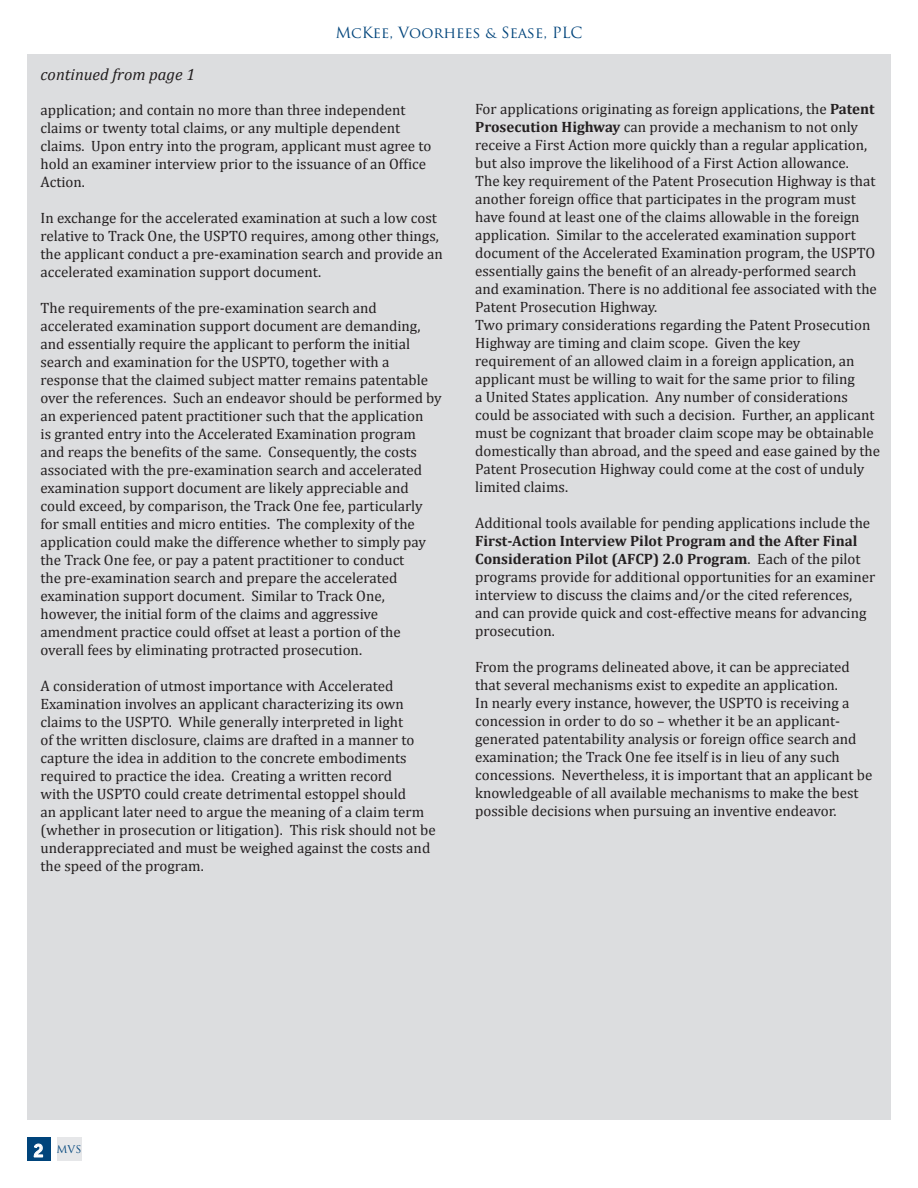
<style>
.page{position:relative;width:918px;height:1188px;background:#fff}
.page>*{position:absolute;margin:0;border:0;box-sizing:border-box;transform-origin:0 0}
.t1{font:italic 16.5px "Cambria";color:#231f20}
.t2{font:15px/18px "Cambria";color:#231f20}
.FSOSP_Headers{font:15px "Trajan Pro";color:#00447b}
.t3{font:10.5px "Trajan Pro";color:#00447b}
.s1{font-weight:700}
.s2{font-family:"Tuffy";font-weight:700;font-size:17.85px;color:#fff}
</style>
<div class="page">
<div style="left:27px;top:54px;width:864px;height:1065px;background:#dcdddf"></div>
<div style="left:27px;top:1138px;width:23px;height:23px;background:#00447b"></div>
<svg style="left:34px;top:1144px;width:9px;height:13px"></svg>
<div style="left:57px;top:1138px;width:24px;height:23px;background:#e6e7e9"></div>
<p class="t1" style="left:40px;top:63px;width:156px">continued from page 1</p>
<p class="FSOSP_Headers" style="left:335px;top:23px;width:249px">McKee, Voorhees &amp; Sease, PLC</p>
<p class="t2" style="left:40px;top:100px;width:392px">application; and contain no more than three independent claims or twenty total claims, or any multiple dependent claims. Upon entry into the program, applicant must agree to hold an examiner interview prior to the issuance of an Office Action.</p>
<p class="t2" style="left:40px;top:208px;width:404px">In exchange for the accelerated examination at such a low cost relative to Track One, the USPTO requires, among other things, the applicant conduct a pre-examination search and provide an accelerated examination support document.</p>
<p class="t2" style="left:40px;top:298px;width:403px">The requirements of the pre-examination search and accelerated examination support document are demanding, and essentially require the applicant to perform the initial search and examination for the USPTO, together with a response that the claimed subject matter remains patentable over the references. Such an endeavor should be performed by an experienced patent practitioner such that the application<br>is granted entry into the Accelerated Examination program and reaps the benefits of the same. Consequently, the costs associated with the pre-examination search and accelerated examination support document are likely appreciable and could exceed, by comparison, the Track One fee, particularly for small entities and micro entities. The complexity of the application could make the difference whether to simply pay the Track One fee, or pay a patent practitioner to conduct<br>the pre-examination search and prepare the accelerated examination support document. Similar to Track One,</p>
<p class="t2" style="left:40px;top:604px;width:362px">however, the initial form of the claims and aggressive amendment practice could offset at least a portion of the overall fees by eliminating protracted prosecution.</p>
<p class="t2" style="left:40px;top:676px;width:397px">A consideration of utmost importance with Accelerated Examination involves an applicant characterizing its own claims to the USPTO. While generally interpreted in light<br>of the written disclosure, claims are drafted in a manner to capture the idea in addition to the concrete embodiments required to practice the idea. Creating a written record<br>with the USPTO could create detrimental estoppel should<br>an applicant later need to argue the meaning of a claim term (whether in prosecution or litigation). This risk should not be underappreciated and must be weighed against the costs and the speed of the program.</p>
<p class="t2" style="left:475px;top:100px;width:403px">For applications originating as foreign applications, the <span class="s1">Patent Prosecution Highway</span> can provide a mechanism to not only receive a First Action more quickly than a regular application, but also improve the likelihood of a First Action allowance.<br>The key requirement of the Patent Prosecution Highway is that another foreign office that participates in the program must have found at least one of the claims allowable in the foreign application. Similar to the accelerated examination support document of the Accelerated Examination program, the USPTO essentially gains the benefit of an already-performed search and examination. There is no additional fee associated with the Patent Prosecution Highway.</p>
<p class="t2" style="left:475px;top:316px;width:406px">Two primary considerations regarding the Patent Prosecution Highway are timing and claim scope. Given the key requirement of an allowed claim in a foreign application, an applicant must be willing to wait for the same prior to filing<br>a United States application. Any number of considerations could be associated with such a decision. Further, an applicant must be cognizant that broader claim scope may be obtainable domestically than abroad, and the speed and ease gained by the Patent Prosecution Highway could come at the cost of unduly limited claims.</p>
<p class="t2" style="left:475px;top:514px;width:402px">Additional tools available for pending applications include the <span class="s1">First-Action Interview Pilot Program and the After Final Consideration Pilot (AFCP) 2.0 Program</span>. Each of the pilot programs provide for additional opportunities for an examiner interview to discuss the claims and/or the cited references, and can provide quick and cost-effective means for advancing prosecution.</p>
<p class="t2" style="left:475px;top:658px;width:399px">From the programs delineated above, it can be appreciated that several mechanisms exist to expedite an application.<br>In nearly every instance, however, the USPTO is receiving a concession in order to do so – whether it be an applicant&shy;generated patentability analysis or foreign office search and examination; the Track One fee itself is in lieu of any such concessions. Nevertheless, it is important that an applicant be knowledgeable of all available mechanisms to make the best possible decisions when pursuing an inventive endeavor.</p>
<p class="t3" style="left:33px;top:1142px;width:50px"><span class="s2">2</span> MVS</p>
</div>
